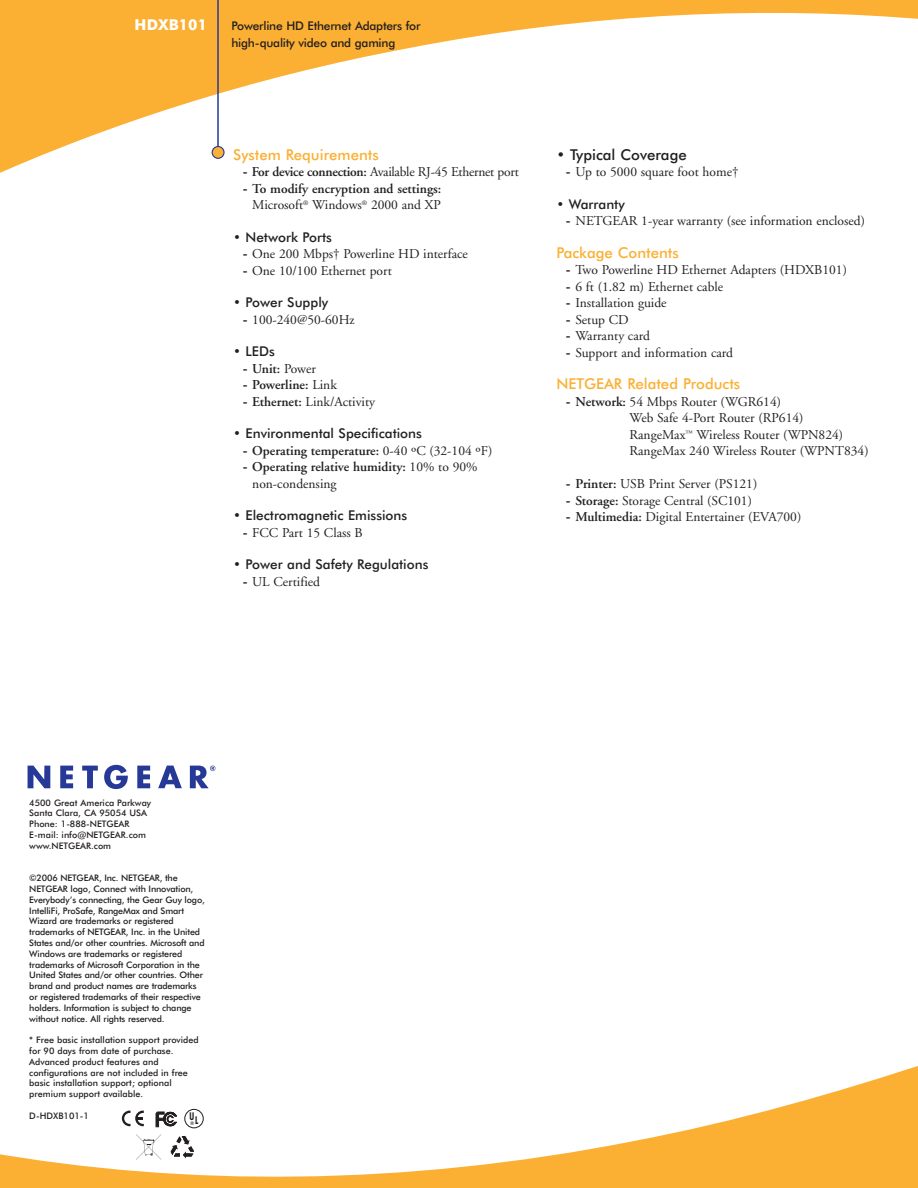
<style>
.page{position:relative;width:918px;height:1188px;background:#fff}
.page>*{position:absolute;margin:0;border:0;box-sizing:border-box;transform-origin:0 0}
.t1{font:500 15px "Futura BT";color:#fbb033}
.t2{font:500 15px "Futura BT";color:#231f20}
.t3{font:700 15px "Futura BT";color:#fff}
.t4{font:13.5px/16.5px "Adobe Garamond";color:#231f20}
.t5{font:600 13.5px/16.5px "Adobe Garamond";color:#231f20;text-align:right}
.t6{font:500 13.5px "Futura BT";color:#231f20}
.t7{font:13.5px "Adobe Garamond";letter-spacing:-.02em;color:#231f20}
.t8{font:500 12px/16.5px "Futura BT";letter-spacing:-.02em;color:#231f20}
.t9{font:700 condensed 10.8px "Futura BT";color:#231f20;scale:.81 1}
.t10{font:500 9px/10.8px "Futura BT";letter-spacing:-.02em;color:#231f20}
.t11{font:500 9px/10.8px "Futura BT";color:#231f20}
.t12{font:700 condensed 5.1px "Futura BT";color:#231f20}
.s1{font-family:"Futura BT";font-weight:500}
.s2{font-weight:600}
.s3{font-weight:400}
</style>
<div class="page">
<svg style="left:0;top:0;width:918px;height:173px"></svg>
<svg style="left:0;top:1066px;width:918px;height:122px"></svg>
<svg style="left:28px;top:766px;width:22px;height:22px"></svg>
<svg style="left:60px;top:766px;width:13px;height:22px"></svg>
<svg style="left:82px;top:766px;width:16px;height:22px"></svg>
<svg style="left:104px;top:765px;width:24px;height:24px"></svg>
<svg style="left:137px;top:766px;width:13px;height:22px"></svg>
<svg style="left:158px;top:766px;width:24px;height:22px"></svg>
<svg style="left:190px;top:766px;width:25px;height:22px"></svg>
<hr style="left:217px;top:0;width:2px;height:152px;background:#263996">
<svg style="left:212px;top:146px;width:13px;height:13px"></svg>
<div style="left:181px;top:1104px;width:32px;height:29px;background:#fff"></div>
<div style="left:184px;top:1109px;width:20px;height:19px;border:1px solid #231f20;border-radius:50%"></div>
<div style="left:116px;top:1106px;width:37px;height:28px;background:#fff"></div>
<svg style="left:122px;top:1105px;width:73px;height:58px"></svg>
<p class="t3" style="left:135px;top:18px;width:74px">HDXB101</p>
<p class="t8" style="left:231px;top:18px;width:191px">Powerline HD Ethernet Adapters for high-quality video and gaming</p>
<p class="t1" style="left:233px;top:148px;width:147px">System Requirements</p>
<p class="t7" style="left:242px;top:166px;width:278px"><span class="s1">-</span> <span class="s2">For device connection:</span> Available RJ-45 Ethernet port</p>
<p class="t5" style="left:242px;top:181px;width:200px"><span class="s1">-</span> To modify encryption and settings:<br><span class="s3">Microsoft</span><sup>®</sup> <span class="s3">Windows</span><sup>®</sup> <span class="s3">2000 and XP</span></p>
<p class="t6" style="left:233px;top:231px;width:100px">• Network Ports</p>
<p class="t4" style="left:242px;top:247px;width:227px"><span class="s1">-</span> One 200 Mbps† Powerline HD interface</p>
<p class="t4" style="left:242px;top:263px;width:151px"><span class="s1">-</span> One 10/100 Ethernet port</p>
<p class="t6" style="left:233px;top:297px;width:97px">• Power Supply</p>
<p class="t4" style="left:242px;top:312px;width:114px"><span class="s1">-</span> 100-240@50-60Hz</p>
<p class="t6" style="left:233px;top:346px;width:43px">• LEDs</p>
<p class="t5" style="left:242px;top:361px;width:75px"><span class="s1">-</span> Unit: <span class="s3">Power</span></p>
<p class="t5" style="left:242px;top:378px;width:96px"><span class="s1">-</span> Powerline: <span class="s3">Link</span></p>
<p class="t4" style="left:242px;top:394px;width:134px"><span class="s1">-</span> <span class="s2">Ethernet:</span> Link/Activity</p>
<p class="t6" style="left:233px;top:428px;width:190px">• Environmental Specifications</p>
<p class="t5" style="left:242px;top:444px;width:251px"><span class="s1">-</span> Operating temperature: <span class="s3">0-40 ºC (32-104 ºF)</span></p>
<p class="t5" style="left:252px;top:460px;width:227px;text-align:left;text-indent:-10px"><span class="s1">-</span> Operating relative humidity: <span class="s3">10% to 90% non-condensing</span></p>
<p class="t6" style="left:233px;top:510px;width:176px">• Electromagnetic Emissions</p>
<p class="t4" style="left:242px;top:526px;width:122px"><span class="s1">-</span> FCC Part 15 Class B</p>
<p class="t6" style="left:233px;top:559px;width:197px">• Power and Safety Regulations</p>
<p class="t4" style="left:242px;top:575px;width:79px"><span class="s1">-</span> UL Certified</p>
<p class="t2" style="left:556px;top:148px;width:132px">• Typical Coverage</p>
<p class="t4" style="left:566px;top:165px;width:174px"><span class="s1">-</span> Up to 5000 square foot home†</p>
<p class="t6" style="left:556px;top:198px;width:70px">• Warranty</p>
<p class="t4" style="left:566px;top:214px;width:301px"><span class="s1">-</span> NETGEAR 1-year warranty (see information enclosed)</p>
<p class="t1" style="left:556px;top:246px;width:124px">Package Contents</p>
<p class="t4" style="left:566px;top:263px;width:283px"><span class="s1">-</span> Two Powerline HD Ethernet Adapters (HDXB101)</p>
<p class="t4" style="left:566px;top:280px;width:159px"><span class="s1">-</span> 6 ft (1.82 m) Ethernet cable</p>
<p class="t4" style="left:566px;top:296px;width:102px"><span class="s1">-</span> Installation guide</p>
<p class="t4" style="left:566px;top:313px;width:65px"><span class="s1">-</span> Setup CD</p>
<p class="t4" style="left:566px;top:329px;width:86px"><span class="s1">-</span> Warranty card</p>
<p class="t4" style="left:566px;top:346px;width:169px"><span class="s1">-</span> Support and information card</p>
<p class="t1" style="left:556px;top:378px;width:186px">NETGEAR Related Products</p>
<p class="t4" style="left:629px;top:395px;width:241px;text-indent:-64px"><span class="s1">-</span> <span class="s2">Network:</span> 54 Mbps Router (WGR614)<br>Web Safe 4-Port Router (RP614)<br>RangeMax<sup>™</sup> Wireless Router (WPN824)<br>RangeMax 240 Wireless Router (WPNT834)</p>
<p class="t4" style="left:566px;top:477px;width:193px"><span class="s1">-</span> <span class="s2">Printer:</span> USB Print Server (PS121)</p>
<p class="t4" style="left:566px;top:494px;width:188px"><span class="s1">-</span> <span class="s2">Storage:</span> Storage Central (SC101)</p>
<p class="t4" style="left:566px;top:510px;width:237px"><span class="s1">-</span> <span class="s2">Multimedia:</span> Digital Entertainer (EVA700)</p>
<p class="t11" style="left:29px;top:798px;width:123px">4500 Great America Parkway<br>Santa Clara, CA 95054 USA<br>Phone: 1-888-NETGEAR<br>E-mail: info@NETGEAR.com www.NETGEAR.com</p>
<p class="t10" style="left:29px;top:873px;width:177px">©2006 NETGEAR, Inc. NETGEAR, the NETGEAR logo, Connect with Innovation, Everybody’s connecting, the Gear Guy logo, IntelliFi, ProSafe, RangeMax and Smart Wizard are trademarks or registered trademarks of NETGEAR, Inc. in the United States and/or other countries. Microsoft and Windows are trademarks or registered trademarks of Microsoft Corporation in the United States and/or other countries. Other brand and product names are trademarks or registered trademarks of their respective holders. Information is subject to change without notice. All rights reserved.</p>
<p class="t11" style="left:29px;top:1035px;width:171px">* Free basic installation support provided for 90 days from date of purchase.<br>Advanced product features and configurations are not included in free basic installation support; optional premium support available.</p>
<p class="t11" style="left:29px;top:1111px;width:61px">D-HDXB101-1</p>
<p class="t9" style="left:190px;top:1112px;width:7px">U</p>
<p class="t12" style="left:190px;top:1121px;width:10px">®<sup>L</sup></p>
</div>
